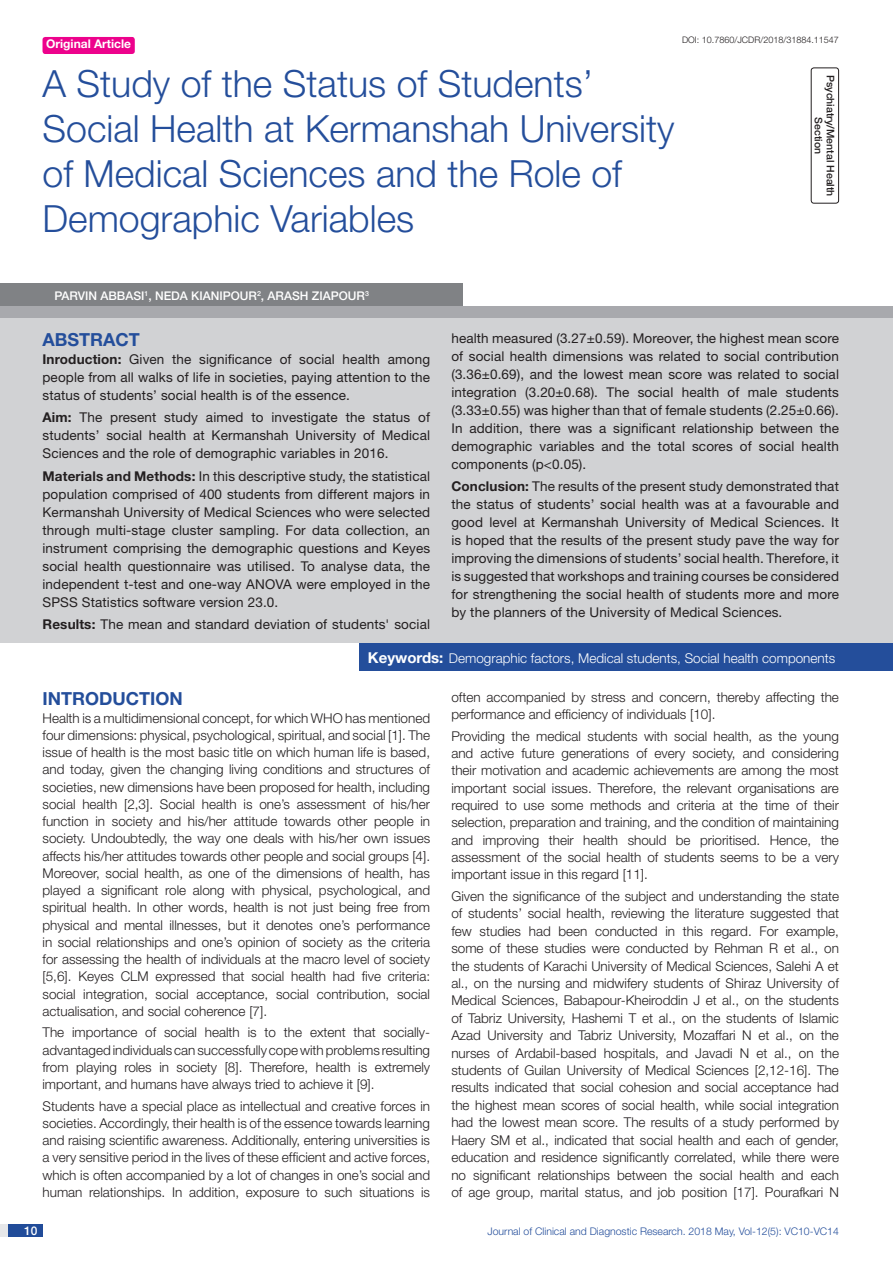
<style>
.page{position:relative;width:893px;height:1263px;background:#fff}
.page>*{position:absolute;margin:0;border:0;box-sizing:border-box;transform-origin:0 0}
.t1{font:300 37.5px/45px "Helvetica Neue";color:#244e9b}
.Heading{font:700 18px "Helvetica Neue";color:#244e9b}
.Abstract_head{font:700 18px "Helvetica Neue";color:#244e9b}
.Body_text{font:300 13.5px/17.2px "Helvetica Neue";color:#231f20;text-align:justify}
.Abstract_Text{font:13.5px/18px "Helvetica Neue";letter-spacing:.01em;color:#231f20;text-align:justify}
.Key_words{font:300 13.5px "Helvetica Neue";color:#fff}
.Author{font:500 12px "Helvetica Neue";color:#fff}
.t2{font:700 12px "Helvetica Neue";color:#fff}
.t3{font:300 10.5px "Helvetica Neue";color:#244e9b}
.section{font:500 10.5px/12px "Helvetica Neue";color:#231f20;text-align:center}
.DOI{font:300 9px "Helvetica Neue";color:#231f20}
.s1{font-weight:700}
.s2{font-weight:700;font-size:15px}
</style>
<div class="page">
<div style="left:0;top:1224px;width:43px;height:13px;background:#e6e7e9"></div>
<div style="left:8px;top:1224px;width:35px;height:13px;background:#214c99"></div>
<div style="left:43px;top:37px;width:92px;height:17px;background:#ed028c;border-radius:3px"></div>
<div style="left:811px;top:67px;width:28px;height:137px;border:1px solid #231f20;border-radius:3px"></div>
<div style="left:0;top:306px;width:893px;height:12px;background:#a8a9ad"></div>
<div style="left:0;top:284px;width:463px;height:22px;background:#808285"></div>
<div style="left:0;top:318px;width:893px;height:325px;background:#d1d2d4"></div>
<div style="left:360px;top:643px;width:533px;height:28px;background:#244e9b"></div>
<p class="DOI" style="left:682px;top:35px;width:158px">DOI: 10.7860/JCDR/2018/31884.11547</p>
<p class="t2" style="left:46px;top:37px;width:87px">Original Article</p>
<p class="t1" style="left:43px;top:60px;width:634px">A Study of the Status of Students’<br>Social Health at Kermanshah University of Medical Sciences and the Role of<br>Demographic Variables</p>
<p class="section" style="left:837px;top:75px;width:123px;rotate:90deg">PSYCHIATRY/MENTAL HEALTH<br>SECTION</p>
<p class="Author" style="left:54px;top:288px;width:152px">PARVIN ABBASI<sup>1</sup>, NEDA KIANI</p>
<p class="Author" style="left:223px;top:288px;width:55px">POUR<sup>2</sup>, ARA</p>
<p class="Author" style="left:292px;top:288px;width:78px">SH ZIAPOUR<sup>3</sup></p>
<p class="Abstract_head" style="left:43px;top:329px;width:86px">ABSTRACT</p>
<p class="Abstract_Text" style="left:43px;top:350px;width:389px"><span class="s1">Inroduction:</span> Given the significance of social health among people from all walks of life in societies, paying attention to the status of students’ social health is of the essence.</p>
<p class="Abstract_Text" style="left:43px;top:408px;width:389px"><span class="s1">Aim:</span> The present study aimed to investigate the status of students’ social health at Kermanshah University of Medical Sciences and the role of demographic variables in 2016.</p>
<p class="Abstract_Text" style="left:43px;top:467px;width:389px"><span class="s1">Materials and Methods:</span> In this descriptive study, the statistical population comprised of 400 students from different majors in Kermanshah University of Medical Sciences who were selected through multi-stage cluster sampling. For data collection, an instrument comprising the demographic questions and Keyes social health questionnaire was utilised. To analyse data, the independent t-test and one-way ANOVA were employed in the SPSS Statistics software version 23.0.</p>
<p class="Abstract_Text" style="left:43px;top:615px;width:389px"><span class="s1">Results:</span> The mean and standard deviation of students' social</p>
<p class="Abstract_Text" style="left:451px;top:329px;width:389px">health measured (3.27±0.59). Moreover, the highest mean score of social health dimensions was related to social contribution (3.36±0.69), and the lowest mean score was related to social integration (3.20±0.68). The social health of male students (3.33±0.55) was higher than that of female students (2.25±0.66).<br>In addition, there was a significant relationship between the demographic variables and the total scores of social health components (p&lt;0.05).</p>
<p class="Abstract_Text" style="left:451px;top:477px;width:389px"><span class="s1">Conclusion:</span> The results of the present study demonstrated that the status of students’ social health was at a favourable and good level at Kermanshah University of Medical Sciences. It is hoped that the results of the present study pave the way for improving the dimensions of students’ social health. Therefore, it is suggested that workshops and training courses be considered for strengthening the social health of students more and more by the planners of the University of Medical Sciences.</p>
<p class="Key_words" style="left:368px;top:650px;width:469px"><span class="s2">Keywords:</span> Demographic factors, Medical students, Social health components</p>
<p class="Heading" style="left:43px;top:688px;width:142px">Introduction</p>
<p class="Body_text" style="left:43px;top:709px;width:389px">Health is a multidimensional concept, for which WHO has mentioned four dimensions: physical, psychological, spiritual, and social [1]. The issue of health is the most basic title on which human life is based, and today, given the changing living conditions and structures of societies, new dimensions have been proposed for health, including social health [2,3]. Social health is one’s assessment of his/her function in society and his/her attitude towards other people in society. Undoubtedly, the way one deals with his/her own issues affects his/her attitudes towards other people and social groups [4].<br>Moreover, social health, as one of the dimensions of health, has played a significant role along with physical, psychological, and spiritual health. In other words, health is not just being free from physical and mental illnesses, but it denotes one’s performance in social relationships and one’s opinion of society as the criteria for assessing the health of individuals at the macro level of society [5,6]. Keyes CLM expressed that social health had five criteria: social integration, social acceptance, social contribution, social actualisation, and social coherence [7].</p>
<p class="Body_text" style="left:43px;top:1024px;width:389px">The importance of social health is to the extent that socially&shy;advantaged individuals can successfully cope with problems resulting from playing roles in society [8]. Therefore, health is extremely important, and humans have always tried to achieve it [9].</p>
<p class="Body_text" style="left:43px;top:1097px;width:389px">Students have a special place as intellectual and creative forces in societies. Accordingly, their health is of the essence towards learning and raising scientific awareness. Additionally, entering universities is a very sensitive period in the lives of these efficient and active forces, which is often accompanied by a lot of changes in one’s social and human relationships. In addition, exposure to such situations is</p>
<p class="Body_text" style="left:451px;top:688px;width:389px">often accompanied by stress and concern, thereby affecting the performance and efficiency of individuals [10].</p>
<p class="Body_text" style="left:451px;top:727px;width:389px">Providing the medical students with social health, as the young and active future generations of every society, and considering their motivation and academic achievements are among the most important social issues. Therefore, the relevant organisations are required to use some methods and criteria at the time of their selection, preparation and training, and the condition of maintaining and improving their health should be prioritised. Hence, the assessment of the social health of students seems to be a very important issue in this regard [11].</p>
<p class="Body_text" style="left:451px;top:887px;width:389px">Given the significance of the subject and understanding the state of students’ social health, reviewing the literature suggested that few studies had been conducted in this regard. For example, some of these studies were conducted by Rehman R et al., on the students of Karachi University of Medical Sciences, Salehi A et al., on the nursing and midwifery students of Shiraz University of Medical Sciences, Babapour-Kheiroddin J et al., on the students of Tabriz University, Hashemi T et al., on the students of Islamic Azad University and Tabriz University, Mozaffari N et al., on the nurses of Ardabil-based hospitals, and Javadi N et al., on the students of Guilan University of Medical Sciences [2,12-16]. The results indicated that social cohesion and social acceptance had the highest mean scores of social health, while social integration had the lowest mean score. The results of a study performed by Haery SM et al., indicated that social health and each of gender, education and residence significantly correlated, while there were no significant relationships between the social health and each of age group, marital status, and job position [17]. Pourafkari N</p>
<p class="Author" style="left:24px;top:1223px;width:15px">10</p>
<p class="t3" style="left:487px;top:1225px;width:353px">Journal of Clinical and Diagnostic Research. 2018 May, Vol-12(5): VC10-VC14</p>
</div>
